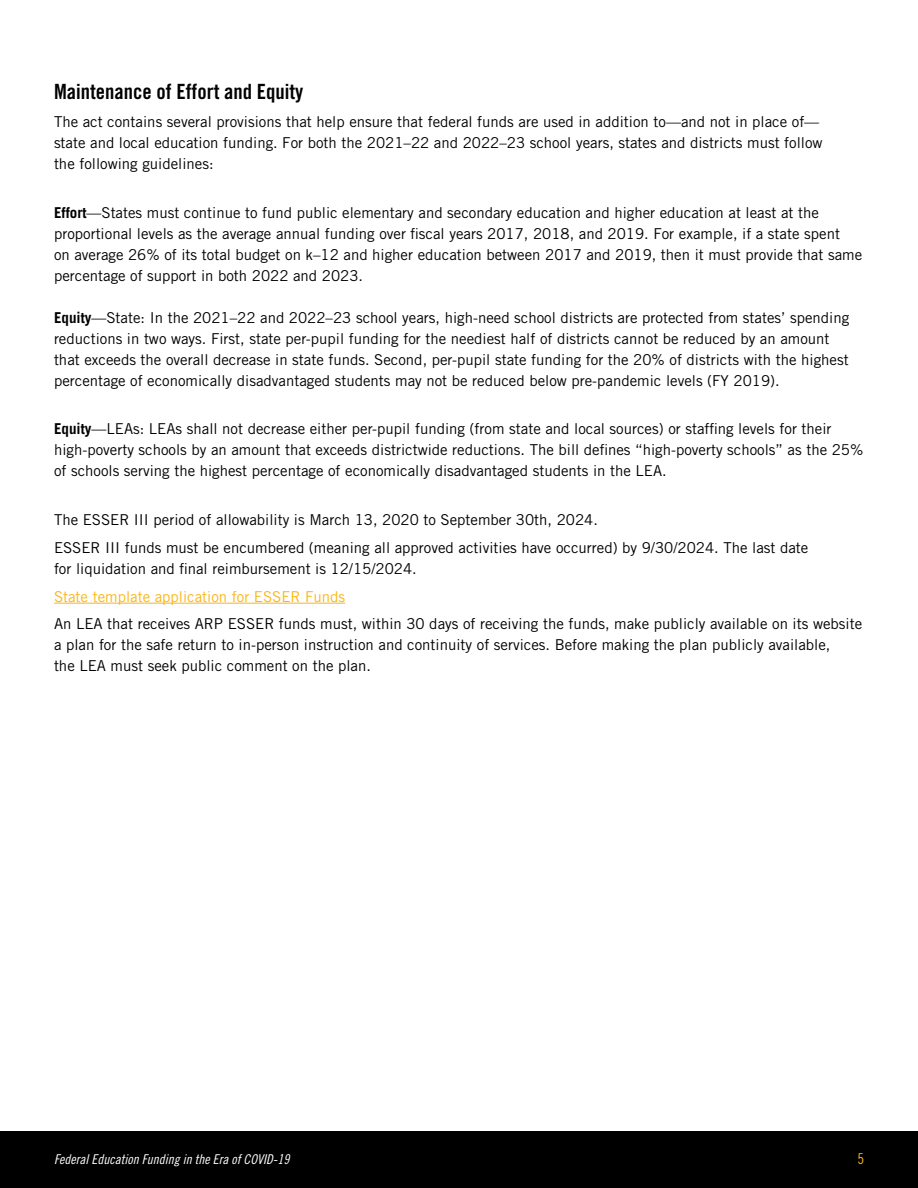
<style>
.page{position:relative;width:918px;height:1188px;background:#fff}
.page>*{position:absolute;margin:0;border:0;box-sizing:border-box;transform-origin:0 0}
.t1{font:21px "Trade Gothic LT Std Bd Cn 20";color:#000}
.t2{font:15px/21px "Trade Gothic LT Std";color:#000}
.t3{font:15px "Trade Gothic LT Std";color:#fcb515}
.t4{font:15px "Trade Gothic LT Std Cn 18";color:#fcb515}
.t5{font:13.5px "Trade Gothic LT Std Cn 18 Obl";color:#fff}
.s1{font-weight:700}
</style>
<div class="page">
<div style="left:0;top:1132px;width:918px;height:56px;background:#000"></div>
<hr style="left:54px;top:603px;width:291px;height:1px;background:#fcb515">
<h1 class="t1" style="left:54px;top:79px;width:251px">Maintenance of Effort and Equity</h1>
<p class="t2" style="left:54px;top:111px;width:770px">The act contains several provisions that help ensure that federal funds are used in addition to—and not in place of— state and local education funding. For both the 2021–22 and 2022–23 school years, states and districts must follow the following guidelines:</p>
<p class="t2" style="left:54px;top:202px;width:810px"><span class="s1">Effort</span>—States must continue to fund public elementary and secondary education and higher education at least at the proportional levels as the average annual funding over fiscal years 2017, 2018, and 2019. For example, if a state spent<br>on average 26% of its total budget on k–12 and higher education between 2017 and 2019, then it must provide that same percentage of support in both 2022 and 2023.</p>
<p class="t2" style="left:54px;top:307px;width:797px"><span class="s1">Equity</span>—State: In the 2021–22 and 2022–23 school years, high-need school districts are protected from states’ spending reductions in two ways. First, state per-pupil funding for the neediest half of districts cannot be reduced by an amount that exceeds the overall decrease in state funds. Second, per-pupil state funding for the 20% of districts with the highest percentage of economically disadvantaged students may not be reduced below pre-pandemic levels (FY 2019).</p>
<p class="t2" style="left:54px;top:418px;width:811px"><span class="s1">Equity</span>—LEAs: LEAs shall not decrease either per-pupil funding (from state and local sources) or staffing levels for their high-poverty schools by an amount that exceeds districtwide reductions. The bill defines “high-poverty schools” as the 25% of schools serving the highest percentage of economically disadvantaged students in the LEA.</p>
<p class="t2" style="left:54px;top:506px;width:756px;line-height:27.8px">The ESSER III period of allowability is March 13, 2020 to September 30th, 2024.<br>ESSER III funds must be encumbered (meaning all approved activities have occurred) by 9/30/2024. The last date</p>
<p class="t2" style="left:54px;top:558px;width:364px">for liquidation and final reimbursement is 12/15/2024.</p>
<p class="t3" style="left:54px;top:587px;width:293px">State template application for ESSER Funds</p>
<p class="t2" style="left:54px;top:613px;width:810px">An LEA that receives ARP ESSER funds must, within 30 days of receiving the funds, make publicly available on its website a plan for the safe return to in-person instruction and continuity of services. Before making the plan publicly available,<br>the LEA must seek public comment on the plan.</p>
<p class="t5" style="left:54px;top:1151px;width:237px">Federal Education Funding in the Era of COVID-19</p>
<p class="t4" style="left:857px;top:1150px;width:8px">5</p>
</div>
